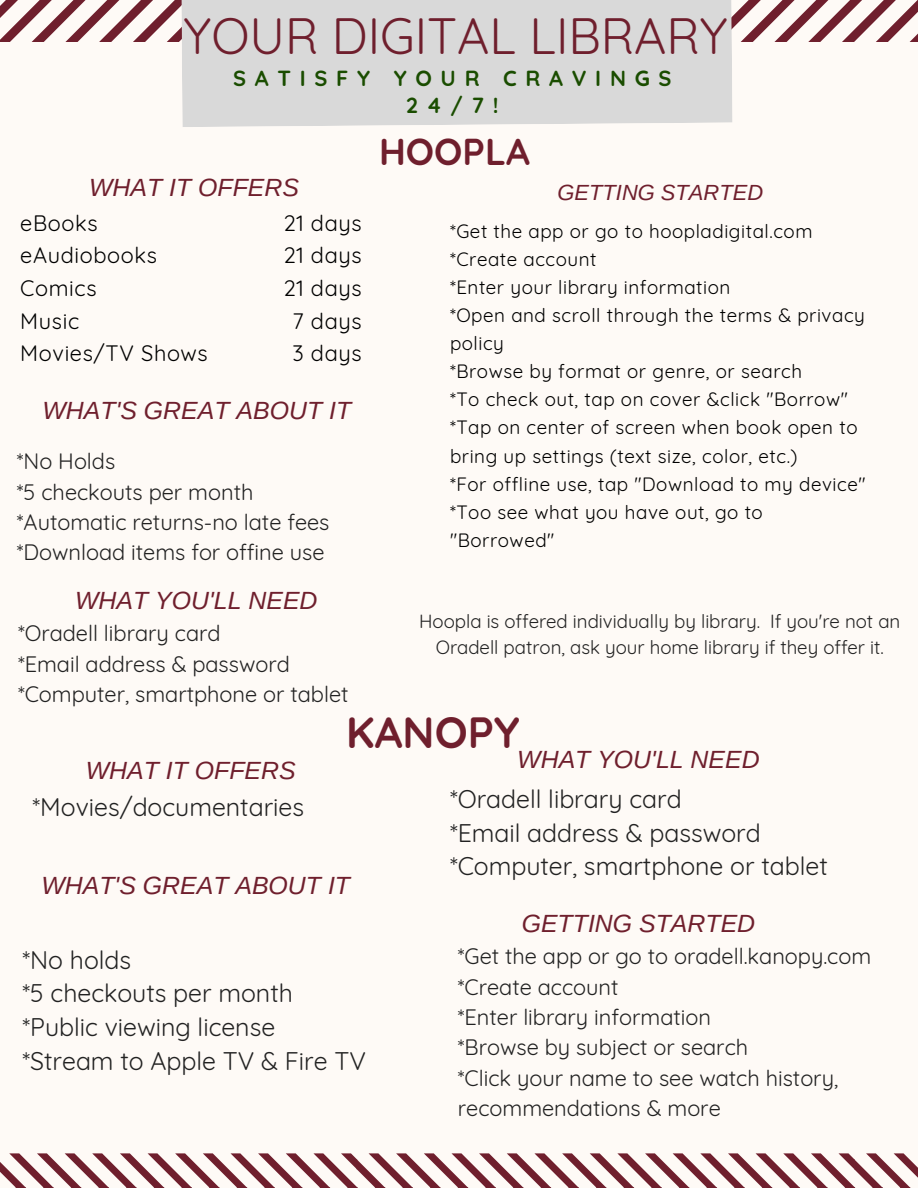
<style>
.page{position:relative;width:918px;height:1188px;background:#fefaf6}
.page>*{position:absolute;margin:0;border:0;box-sizing:border-box;transform-origin:0 0}
.t1{font:49.8px "Quicksand";color:#6f1f2d}
.t2{font:700 43.65px "Quicksand";color:#6f1f2d}
.t3{font:700 37.35px "Quicksand";color:#6f1f2d}
.t4{font:24.9px/33.8px "Quicksand";color:#222}
.t5{font:italic 24.9px "Arimo";color:#6f1f2d}
.t6{font:italic 21.9px "Arimo";color:#6f1f2d}
.t7{font:21.75px/30.3px "Quicksand";color:#222}
.t8{font:21.75px/32.7px "Quicksand";letter-spacing:.03em;color:#000}
.t9{font:700 21.75px/27px "Quicksand";letter-spacing:.4em;color:#1a4d00;text-align:center}
.t10{font:18.75px/28.2px "Quicksand";letter-spacing:.03em;color:#000}
.t11{font:18.75px/25.8px "Quicksand";color:#222;text-align:center}
</style>
<div class="page">
<svg style="left:0;top:0;width:918px;height:42px"></svg>
<div style="left:181px;top:0;width:552px;height:127px;background:#d9d9d9"></div>
<svg style="left:0;top:1153px;width:918px;height:35px"></svg>
<h1 class="t1" style="left:184px;top:4px;width:546px">YOUR DIGITAL LIBRARY</h1>
<p class="t9" style="left:233px;top:64px;width:440px">SATISFY YOUR CRAVINGS<br>24/7!</p>
<h3 class="t3" style="left:379px;top:128px;width:152px">HOOPLA</h3>
<h3 class="t5" style="left:89px;top:173px;width:212px">WHAT IT OFFERS</h3>
<p class="t6" style="left:558px;top:180px;width:207px">GETTING STARTED</p>
<p class="t8" style="left:20px;top:206px;width:189px">eBooks eAudiobooks<br>Comics<br>Music<br>Movies/TV Shows</p>
<p class="t8" style="left:283px;top:206px;width:80px;text-align:center">21 days<br>21 days<br>21 days<br>7 days<br>3 days</p>
<p class="t10" style="left:450px;top:216px;width:417px">*Get the app or go to hoopladigital.com *Create account<br>*Enter your library information<br>*Open and scroll through the terms &amp; privacy policy<br>*Browse by format or genre, or search<br>*To check out, tap on cover &amp;click "Borrow" *Tap on center of screen when book open to bring up settings (text size, color, etc.)<br>*For offline use, tap "Download to my device" *Too see what you have out, go to "Borrowed"</p>
<h3 class="t5" style="left:42px;top:396px;width:310px">WHAT'S GREAT ABOUT IT</h3>
<p class="t7" style="left:17px;top:446px;width:314px">*No Holds<br>*5 checkouts per month *Automatic returns-no late fees *Download items for offine use</p>
<h3 class="t5" style="left:75px;top:586px;width:244px">WHAT YOU'LL NEED</h3>
<p class="t7" style="left:18px;top:618px;width:332px">*Oradell library card<br>*Email address &amp; password *Computer, smartphone or tablet</p>
<p class="t11" style="left:419px;top:608px;width:483px">Hoopla is offered individually by library. If you're not an<br>Oradell patron, ask your home library if they offer it.</p>
<h2 class="t2" style="left:346px;top:705px;width:175px">KANOPY</h2>
<h3 class="t5" style="left:517px;top:746px;width:244px">WHAT YOU'LL NEED</h3>
<h3 class="t5" style="left:86px;top:756px;width:212px">WHAT IT OFFERS</h3>
<h3 class="t4" style="left:33px;top:789px;width:273px">*Movies/documentaries</h3>
<h3 class="t4" style="left:450px;top:782px;width:379px">*Oradell library card<br>*Email address &amp; password *Computer, smartphone or tablet</h3>
<h3 class="t5" style="left:41px;top:872px;width:310px">WHAT'S GREAT ABOUT IT</h3>
<h3 class="t4" style="left:22px;top:942px;width:345px">*No holds<br>*5 checkouts per month *Public viewing license *Stream to Apple TV &amp; Fire TV</h3>
<h3 class="t5" style="left:522px;top:909px;width:235px">GETTING STARTED</h3>
<p class="t7" style="left:458px;top:941px;width:415px">*Get the app or go to oradell.kanopy.com *Create account<br>*Enter library information<br>*Browse by subject or search<br>*Click your name to see watch history, recommendations &amp; more</p>
</div>
